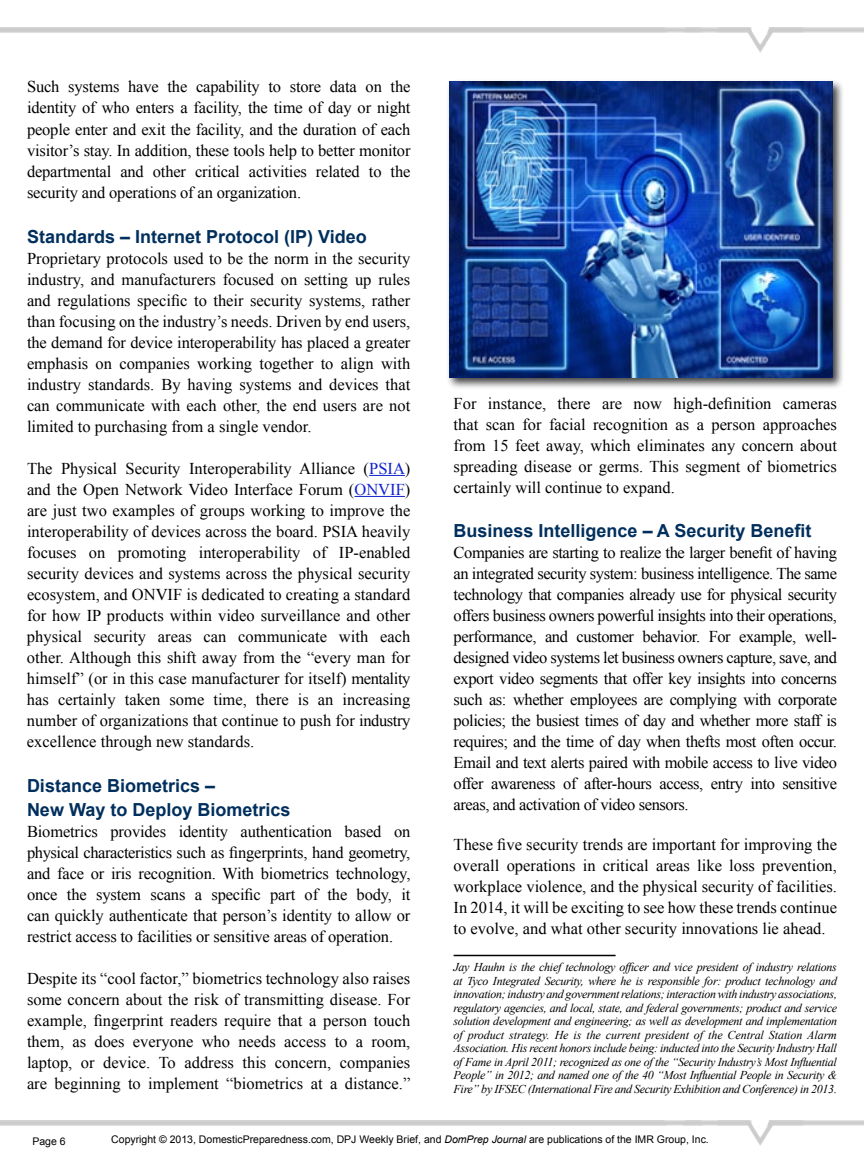
<style>
.page{position:relative;width:864px;height:1175px;background:#fff}
.page>*{position:absolute;margin:0;border:0;box-sizing:border-box;transform-origin:0 0}
.t1{font:700 18px/24px "Arial";color:#002f5d}
.t2{font:16.5px/21px "Times New Roman";color:#000;text-align:justify}
.t3{font:italic 12px/13.5px "Times New Roman";letter-spacing:-.025em;color:#000;text-align:justify}
.t4{font:10.5px "Arial";color:#000}
.s1{color:#12c}
.s2{font-style:italic}
</style>
<div class="page">
<img style="left:0;top:1120px;width:863px;height:26px">
<img style="left:0;top:27px;width:863px;height:26px">
<hr style="left:369px;top:475px;width:36px;height:1px;background:#12c">
<hr style="left:354px;top:496px;width:51px;height:1px;background:#12c">
<div style="left:446px;top:79px;width:399px;height:311px;background:#000;opacity:.75"></div>
<img style="left:449px;top:82px;width:383px;height:295px">
<hr style="left:454px;top:954px;width:162px;height:2px;background:#000">
<p class="t2" style="left:27px;top:76px;width:385px">Such systems have the capability to store data on the identity of who enters a facility, the time of day or night people enter and exit the facility, and the duration of each visitor’s stay. In addition, these tools help to better monitor departmental and other critical activities related to the security and operations of an organization.</p>
<p class="t1" style="left:27px;top:225px;width:341px">Standards – Internet Protocol (IP) Video</p>
<p class="t2" style="left:27px;top:247px;width:385px">Proprietary protocols used to be the norm in the security industry, and manufacturers focused on setting up rules and regulations specific to their security systems, rather than focusing on the industry’s needs. Driven by end users, the demand for device interoperability has placed a greater emphasis on companies working together to align with industry standards. By having systems and devices that can communicate with each other, the end users are not limited to purchasing from a single vendor.</p>
<p class="t2" style="left:27px;top:457px;width:385px">The Physical Security Interoperability Alliance (<span class="s1">PSIA</span>) and the Open Network Video Interface Forum (<span class="s1">ONVIF</span>) are just two examples of groups working to improve the interoperability of devices across the board. PSIA heavily focuses on promoting interoperability of IP-enabled security devices and systems across the physical security ecosystem, and ONVIF is dedicated to creating a standard for how IP products within video surveillance and other physical security areas can communicate with each other. Although this shift away from the “every man for himself” (or in this case manufacturer for itself) mentality has certainly taken some time, there is an increasing number of organizations that continue to push for industry excellence through new standards.</p>
<p class="t1" style="left:27px;top:774px;width:265px">Distance Biometrics –<br>New Way to Deploy Biometrics</p>
<p class="t2" style="left:27px;top:820px;width:385px">Biometrics provides identity authentication based on physical characteristics such as fingerprints, hand geometry, and face or iris recognition. With biometrics technology, once the system scans a specific part of the body, it can quickly authenticate that person’s identity to allow or restrict access to facilities or sensitive areas of operation.</p>
<p class="t2" style="left:27px;top:967px;width:385px">Despite its “cool factor,” biometrics technology also raises some concern about the risk of transmitting disease. For example, fingerprint readers require that a person touch them, as does everyone who needs access to a room, laptop, or device. To address this concern, companies are beginning to implement “biometrics at a distance.”</p>
<p class="t2" style="left:454px;top:393px;width:385px">For instance, there are now high-definition cameras that scan for facial recognition as a person approaches from 15 feet away, which eliminates any concern about spreading disease or germs. This segment of biometrics certainly will continue to expand.</p>
<p class="t1" style="left:454px;top:519px;width:359px">Business Intelligence – A Security Benefit</p>
<p class="t2" style="left:454px;top:541px;width:385px">Companies are starting to realize the larger benefit of having an integrated security system: business intelligence. The same technology that companies already use for physical security offers business owners powerful insights into their operations, performance, and customer behavior. For example, well&shy;designed video systems let business owners capture, save, and export video segments that offer key insights into concerns such as: whether employees are complying with corporate policies; the busiest times of day and whether more staff is requires; and the time of day when thefts most often occur.<br>Email and text alerts paired with mobile access to live video offer awareness of after-hours access, entry into sensitive areas, and activation of video sensors.</p>
<p class="t2" style="left:454px;top:834px;width:385px">These five security trends are important for improving the overall operations in critical areas like loss prevention, workplace violence, and the physical security of facilities.<br>In 2014, it will be exciting to see how these trends continue to evolve, and what other security innovations lie ahead.</p>
<p class="t3" style="left:454px;top:960px;width:385px">Jay Hauhn is the chief technology officer and vice president of industry relations at Tyco Integrated Security, where he is responsible for: product technology and innovation; industry and government relations; interaction with industry associations, regulatory agencies, and local, state, and federal governments; product and service solution development and engineering; as well as development and implementation of product strategy. He is the current president of the Central Station Alarm Association. His recent honors include being: inducted into the Security Industry Hall of Fame in April 2011; recognized as one of the “Security Industry’s Most Influential People” in 2012; and named one of the 40 “Most Influential People in Security &amp; Fire” by IFSEC (International Fire and Security Exhibition and Conference) in 2013.</p>
<p class="t4" style="left:32px;top:1134px;width:35px">Page 6</p>
<p class="t4" style="left:111px;top:1132px;width:599px">Copyright © 2013, DomesticPreparedness.com, DPJ Weekly Brief, and <span class="s2">DomPrep Journal</span> are publications of the IMR Group, Inc.</p>
</div>
